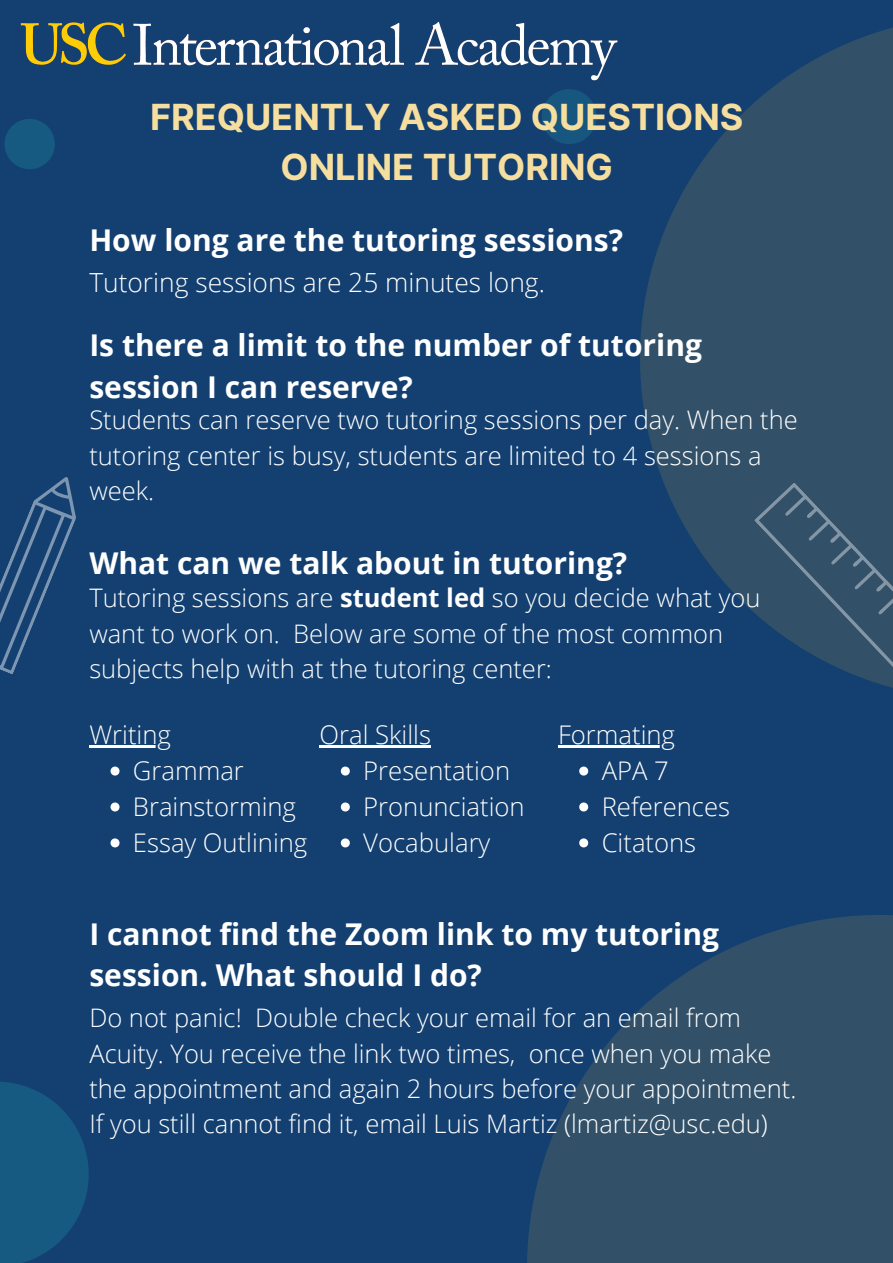
<style>
.page{position:relative;width:893px;height:1263px;background:#134071}
.page>*{position:absolute;margin:0;border:0;box-sizing:border-box;transform-origin:0 0}
.t1{font:700 36px "Inter";color:#f6de9f}
.t2{font:700 30px/41.6px "Open Sans";color:#fff}
.t3{font:300 26.33px "Open Sans";color:#fff}
.t4{font:300 25.65px "Open Sans";color:#fff}
.t5{font:300 25.5px/35.5px "Open Sans";color:#fff}
.s1{font-weight:700}
</style>
<div class="page">
<svg style="left:527px;top:806px;width:366px;height:457px;fill:#325169"></svg>
<svg style="left:581px;top:28px;width:312px;height:748px"></svg>
<svg style="left:542px;top:101px;width:54px;height:43px"></svg>
<img style="left:20px;top:21px;width:619px;height:80px">
<svg style="left:0;top:477px;width:76px;height:197px"></svg>
<svg style="left:754px;top:482px;width:139px;height:237px"></svg>
<svg style="left:4px;top:119px;width:51px;height:50px"></svg>
<svg style="left:110px;top:766px;width:9px;height:9px"></svg>
<svg style="left:110px;top:802px;width:9px;height:9px"></svg>
<svg style="left:110px;top:838px;width:9px;height:9px"></svg>
<hr style="left:89px;top:745px;width:82px;height:3px;background:#fff">
<svg style="left:341px;top:766px;width:9px;height:9px"></svg>
<svg style="left:341px;top:802px;width:9px;height:9px"></svg>
<svg style="left:341px;top:838px;width:9px;height:9px"></svg>
<hr style="left:320px;top:745px;width:111px;height:3px;background:#fff">
<svg style="left:579px;top:766px;width:9px;height:9px"></svg>
<svg style="left:579px;top:802px;width:9px;height:9px"></svg>
<svg style="left:579px;top:838px;width:9px;height:9px"></svg>
<hr style="left:558px;top:745px;width:117px;height:3px;background:#fff">
<svg style="left:0;top:1082px;width:89px;height:181px"></svg>
<p class="t1" style="left:150px;top:95px;width:595px">FREQUENTLY ASKED QUESTIONS</p>
<p class="t1" style="left:280px;top:146px;width:334px">ONLINE TUTORING</p>
<p class="t2" style="left:89px;top:218px;width:535px">How long are the tutoring sessions?</p>
<p class="t3" style="left:89px;top:264px;width:457px">Tutoring sessions are 25 minutes long.</p>
<p class="t2" style="left:89px;top:324px;width:614px">Is there a limit to the number of tutoring session I can reserve?</p>
<p class="t5" style="left:89px;top:402px;width:710px">Students can reserve two tutoring sessions per day. When the tutoring center is busy, students are limited to 4 sessions a week.</p>
<p class="t2" style="left:89px;top:542px;width:539px">What can we talk about in tutoring?</p>
<p class="t5" style="left:89px;top:580px;width:672px">Tutoring sessions are <span class="s1">student led</span> so you decide what you want to work on. Below are some of the most common subjects help with at the tutoring center:</p>
<p class="t4" style="left:89px;top:717px;width:83px">Writing</p>
<p class="t4" style="left:133px;top:753px;width:112px">Grammar</p>
<p class="t4" style="left:133px;top:788px;width:164px">Brainstorming</p>
<p class="t4" style="left:133px;top:824px;width:176px">Essay Outlining</p>
<p class="t4" style="left:320px;top:717px;width:113px">Oral Skills</p>
<p class="t4" style="left:363px;top:753px;width:148px">Presentation</p>
<p class="t4" style="left:363px;top:788px;width:163px">Pronunciation</p>
<p class="t4" style="left:363px;top:824px;width:129px">Vocabulary</p>
<p class="t4" style="left:558px;top:717px;width:118px">Formating</p>
<p class="t4" style="left:601px;top:753px;width:69px">APA 7</p>
<p class="t4" style="left:601px;top:788px;width:130px">References</p>
<p class="t4" style="left:601px;top:824px;width:96px">Citatons</p>
<p class="t2" style="left:89px;top:912px;width:631px">I cannot find the Zoom link to my tutoring session. What should I do?</p>
<p class="t5" style="left:89px;top:999px;width:708px">Do not panic! Double check your email for an email from Acuity. You receive the link two times, once when you make the appointment and again 2 hours before your appointment.<br>If you still cannot find it, email Luis Martiz (lmartiz@usc.edu)</p>
</div>
